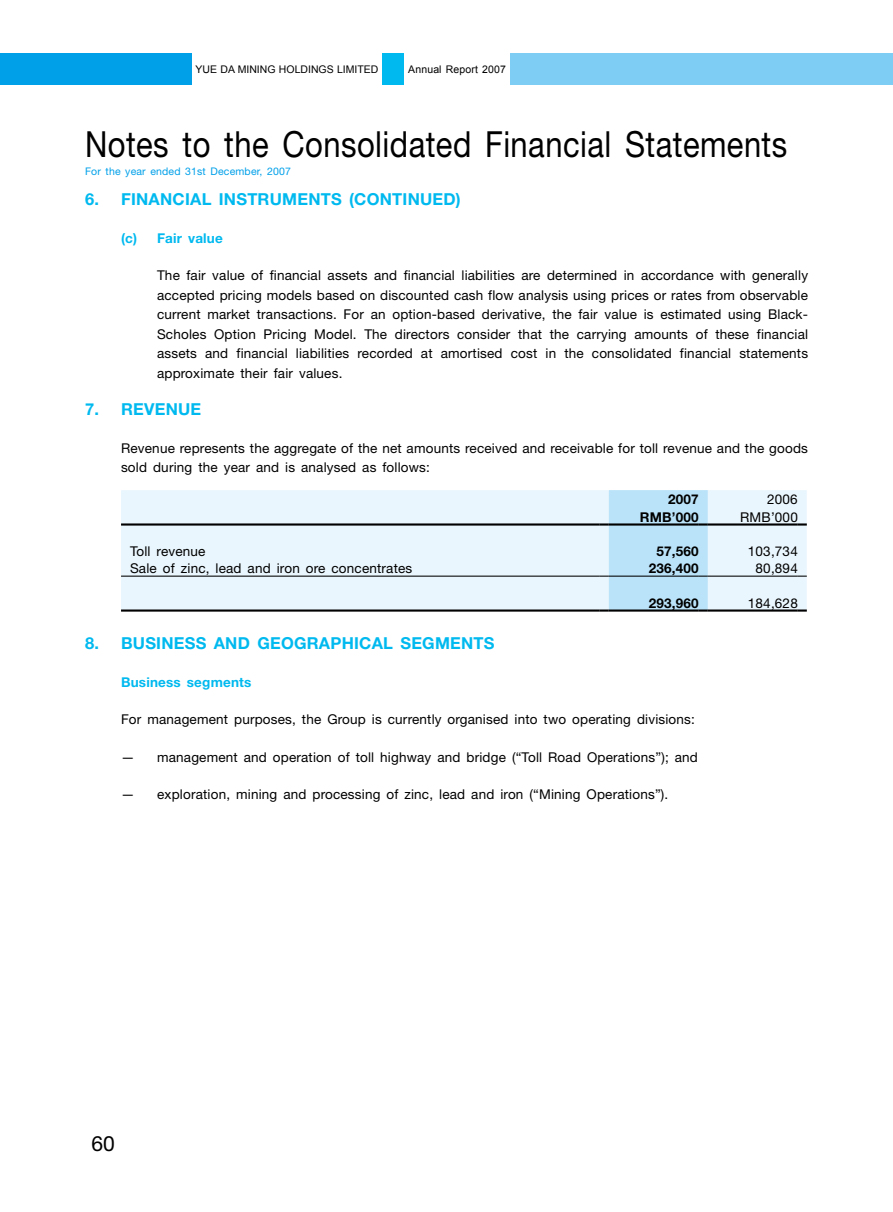
<style>
.page{position:relative;width:893px;height:1212px;background:#fff}
.page>*{position:absolute;margin:0;border:0;box-sizing:border-box;transform-origin:0 0}
.t1{font:36px "Helvetica Neue LT Std";letter-spacing:.015em;color:#000;scale:.86 1}
.t2{font:21px "Helvetica Neue LT Std";color:#000}
.t3{font:700 16.5px "Helvetica Neue LT Std";letter-spacing:.015em;color:#00b9ef}
.t4{font:13.5px/19.5px "Helvetica Neue LT Std";letter-spacing:.015em;color:#000;text-align:justify}
.t5{font:700 13.5px "Helvetica Neue LT Std";letter-spacing:.015em;color:#000}
.t6{font:700 13.5px "Helvetica Neue LT Std";letter-spacing:.015em;color:#00b9ef}
.t7{font:10.5px "Arial";color:#000}
.t8{font:10.5px "Helvetica Neue LT Std";letter-spacing:.015em;color:#00a0e9}
</style>
<div class="page">
<div style="left:0;top:53px;width:191px;height:32px;background:#00a0e9"></div>
<div style="left:510px;top:53px;width:383px;height:32px;background:#7dcdf4"></div>
<div style="left:383px;top:53px;width:21px;height:32px;background:#00b9ef"></div>
<div style="left:121px;top:490px;width:686px;height:119px;background:#eaf6fd"></div>
<hr style="left:121px;top:523px;width:479px;height:3px;background:#000">
<hr style="left:708px;top:523px;width:90px;height:3px;background:#000">
<svg style="left:798px;top:523px;width:9px;height:3px"></svg>
<hr style="left:121px;top:576px;width:479px;height:1px;background:#000">
<hr style="left:708px;top:576px;width:90px;height:1px;background:#000">
<hr style="left:121px;top:609px;width:479px;height:3px;background:#000">
<svg style="left:600px;top:490px;width:108px;height:122px;background:#b5daee"></svg>
<hr style="left:708px;top:609px;width:90px;height:3px;background:#000">
<svg style="left:798px;top:609px;width:9px;height:3px"></svg>
<p class="t7" style="left:196px;top:62px;width:184px">YUE DA MINING HOLDINGS LIMITED</p>
<p class="t7" style="left:408px;top:62px;width:99px">Annual Report 2007</p>
<h1 class="t1" style="left:85px;top:123px;width:818px">Notes to the Consolidated Financial Statements</h1>
<p class="t8" style="left:85px;top:165px;width:207px">For the year ended 31st December, 2007</p>
<p class="t3" style="left:85px;top:189px;width:282px">6. FINANCIAL INSTRUMENTS (continued</p>
<p class="t3" style="left:456px;top:189px;width:6px">)</p>
<p class="t6" style="left:121px;top:229px;width:103px">(c) Fair value</p>
<p class="t4" style="left:157px;top:265px;width:653px">The fair value of financial assets and financial liabilities are determined in accordance with generally accepted pricing models based on discounted cash flow analysis using prices or rates from observable current market transactions. For an option-based derivative, the fair value is estimated using Black-Scholes Option Pricing Model. The directors consider that the carrying amounts of these financial assets and financial liabilities recorded at amortised cost in the consolidated financial statements approximate their fair values.</p>
<p class="t3" style="left:85px;top:399px;width:118px">7. REVENUE</p>
<p class="t4" style="left:121px;top:438px;width:688px">Revenue represents the aggregate of the net amounts received and receivable for toll revenue and the goods sold during the year and is analysed as follows:</p>
<p class="t5" style="left:668px;top:491px;width:32px">2007</p>
<p class="t4" style="left:767px;top:490px;width:32px">2006</p>
<p class="t5" style="left:640px;top:508px;width:60px">RMB’000</p>
<p class="t4" style="left:740px;top:507px;width:59px">RMB’000</p>
<p class="t4" style="left:130px;top:541px;width:77px">Toll revenue</p>
<p class="t5" style="left:657px;top:543px;width:44px">57,560</p>
<p class="t4" style="left:748px;top:541px;width:51px">103,734</p>
<p class="t4" style="left:130px;top:558px;width:284px">Sale of zinc, lead and iron ore concentrates</p>
<p class="t5" style="left:649px;top:560px;width:51px">236,400</p>
<p class="t4" style="left:756px;top:558px;width:44px">80,894</p>
<p class="t5" style="left:649px;top:594px;width:51px">293,960</p>
<p class="t4" style="left:748px;top:593px;width:51px">184,628</p>
<p class="t3" style="left:85px;top:633px;width:411px">8. BUSINESS AND GEOGRAPHICAL SEGMENTS</p>
<p class="t6" style="left:121px;top:673px;width:132px">Business segments</p>
<p class="t4" style="left:121px;top:709px;width:575px">For management purposes, the Group is currently organised into two operating divisions:</p>
<p class="t4" style="left:121px;top:747px;width:578px">— management and operation of toll highway and bridge (“Toll Road Operations”); and</p>
<p class="t4" style="left:121px;top:784px;width:549px">— exploration, mining and processing of zinc, lead and iron (“Mining Operations”).</p>
<h2 class="t2" style="left:91px;top:1131px;width:25px">60</h2>
</div>
